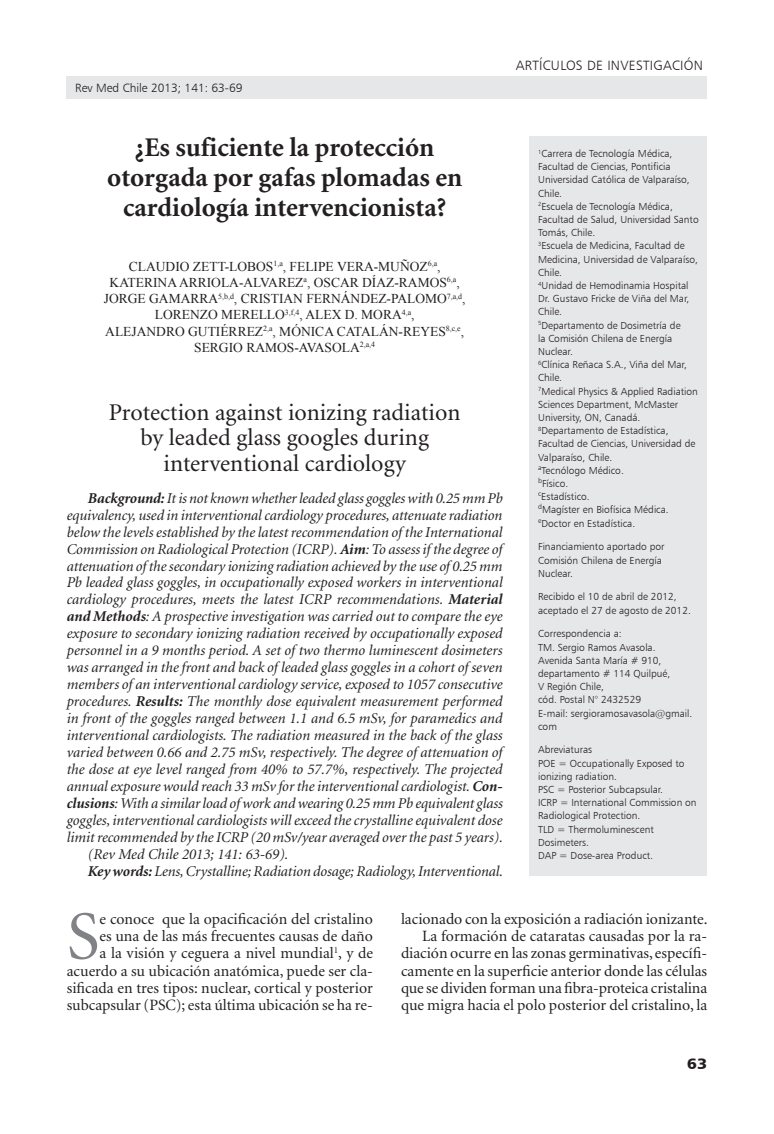
<style>
.page{position:relative;width:774px;height:1134px;background:#fff}
.page>*{position:absolute;margin:0;border:0;box-sizing:border-box;transform-origin:0 0}
._1texto{font:68.85px "Minion";color:#808285}
._2titulo{font:700 27px/30px "Minion";color:#231f20;text-align:center}
._1resumen{font:24px/25.5px "Minion";color:#231f20;text-align:center}
._1texto-2{font:15.75px/17.2px "Minion";color:#231f20;text-align:right}
._1resumen-2{font:italic 15px/17px "Minion";letter-spacing:-.005em;color:#231f20;text-align:justify}
.t1{font:15px "Humanist 777 BT Black B";color:#231f20;scale:1.1 1}
._1autor{font:13.5px/16.2px "Times New Roman";color:#231f20;text-align:center}
.t2{font:13.5px "Humanist 777 BT Light B";letter-spacing:.02em;color:#231f20}
.t3{font:12px "Humanist 777 BT Light B";color:#231f20}
._1datos{font:10.2px/13.2px "Humanist 777 BT Light B";color:#231f20}
.s1{font-weight:700}
</style>
<div class="page">
<div style="left:67px;top:77px;width:640px;height:22px;background:#e6e7e9"></div>
<div style="left:530px;top:136px;width:177px;height:740px;background:#e6e7e9"></div>
<p class="t3" style="left:75px;top:81px;width:169px">Rev Med Chile 2013; 141: 63-69</p>
<p class="t2" style="left:516px;top:57px;width:189px">artículos de investigación</p>
<p class="_2titulo" style="left:107px;top:133px;width:356px">¿Es suficiente la protección otorgada por gafas plomadas en cardiología intervencionista?</p>
<p class="_1autor" style="left:104px;top:258px;width:363px">CLAUDIO ZETT-LOBOS<sup>1,a</sup>, FELIPE VERA-MUÑOZ<sup>6,a</sup>, KATERINA ARRIOLA-ALVAREZ<sup>a</sup>, OSCAR DÍAZ-RAMOS<sup>6,a</sup>, JORGE GAMARRA<sup>5,b,d</sup>, CRISTIAN FERNÁNDEZ-PALOMO<sup>7,a,d</sup>, LORENZO MERELLO<sup>3,f,4</sup>, ALEX D. MORA<sup>4,a</sup>,<br>ALEJANDRO GUTIÉRREZ<sup>2,a</sup>, MÓNICA CATALÁN-REYES<sup>8,c,e</sup>, SERGIO RAMOS-AVASOLA<sup>2,a,4</sup></p>
<p class="_1resumen" style="left:109px;top:400px;width:353px">Protection against ionizing radiation by leaded glass googles during interventional cardiology</p>
<p class="_1resumen-2" style="left:67px;top:490px;width:438px;text-indent:21px"><span class="s1">Background:</span> It is not known whether leaded glass goggles with 0.25 mm Pb equivalency, used in interventional cardiology procedures, attenuate radiation below the levels established by the latest recommendation of the International Commission on Radiological Protection (ICRP). <span class="s1">Aim</span>: To assess if the degree of attenuation of the secondary ionizing radiation achieved by the use of 0.25 mm Pb leaded glass goggles, in occupationally exposed workers in interventional cardiology procedures, meets the latest ICRP recommendations. <span class="s1">Material and Methods</span>: A prospective investigation was carried out to compare the eye exposure to secondary ionizing radiation received by occupationally exposed personnel in a 9 months period. A set of two thermo luminescent dosimeters was arranged in the front and back of leaded glass goggles in a cohort of seven members of an interventional cardiology service, exposed to 1057 consecutive procedures. <span class="s1">Results:</span> The monthly dose equivalent measurement performed in front of the goggles ranged between 1.1 and 6.5 mSv, for paramedics and interventional cardiologists. The radiation measured in the back of the glass varied between 0.66 and 2.75 mSv, respectively. The degree of attenuation of the dose at eye level ranged from 40% to 57.7%, respectively. The projected annual exposure would reach 33 mSv for the interventional cardiologist. <span class="s1">Con&shy;clusions</span>:With a similar load of work and wearing 0.25 mm Pb equivalent glass goggles, interventional cardiologists will exceed the crystalline equivalent dose limit recommended by the ICRP (20 mSv/year averaged over the past 5 years).</p>
<p class="_1resumen-2" style="left:88px;top:846px;width:202px">(Rev Med Chile 2013; 141: 63-69).</p>
<p class="_1resumen-2" style="left:88px;top:863px;width:416px"><span class="s1">Key words:</span> Lens, Crystalline; Radiation dosage; Radiology, Interventional.</p>
<p class="_1datos" style="left:538px;top:147px;width:153px"><sup>1</sup>Carrera de Tecnología Médica,<br>Facultad de Ciencias, Pontificia<br>U niversidad Católica de Valparaíso,<br>Chile.</p>
<p class="_1datos" style="left:538px;top:200px;width:162px"><sup>2</sup>Escuela de Tecnología Médica,<br>Facultad de Salud, U niversidad Santo<br>Tomás, Chile.</p>
<p class="_1datos" style="left:538px;top:239px;width:161px"><sup>3</sup>Escuela de Medicina, Facultad de<br>Medicina, U niversidad de Valparaíso,<br>Chile.</p>
<p class="_1datos" style="left:538px;top:279px;width:153px;text-align:justify"><sup>4</sup>U nidad de Hemodinamia Hospital Dr. Gustavo Fricke de Viña del Mar, Chile.</p>
<p class="_1datos" style="left:538px;top:318px;width:144px"><sup>5</sup>Departamento de Dosimetría de la Comisión Chilena de E nergía<br>N uclear.</p>
<p class="_1datos" style="left:538px;top:358px;width:150px"><sup>6</sup>Clínica Reñaca S.A., Viña del Mar,<br>Chile.</p>
<p class="_1datos" style="left:538px;top:384px;width:161px"><sup>7</sup>Medical Physics &amp; Applied Radiation<br>Sciences Department, McMaster<br>U niversity, ON , Canadá.</p>
<p class="_1datos" style="left:538px;top:424px;width:159px"><sup>8</sup>Departamento de Estadística,<br>Facultad de Ciencias, U niversidad de<br>Valparaíso, Chile.</p>
<p class="_1datos" style="left:538px;top:464px;width:87px"><sup>a</sup>Tecnólogo Médico.</p>
<p class="_1datos" style="left:538px;top:477px;width:32px"><sup>b</sup>Físico.</p>
<p class="_1datos" style="left:538px;top:490px;width:53px"><sup>c</sup>Estadístico.</p>
<p class="_1datos" style="left:538px;top:503px;width:132px"><sup>d</sup>Magíster en Biofísica Médica.</p>
<p class="_1datos" style="left:538px;top:516px;width:99px"><sup>e</sup>Doctor en Estadística.</p>
<p class="_1datos" style="left:538px;top:540px;width:128px">Financiamiento aportado por<br>Comisión Chilena de E nergía<br>N uclear.</p>
<p class="_1datos" style="left:538px;top:590px;width:154px">Recibido el 10 de abril de 2012, aceptado el 27 de agosto de 2012.</p>
<p class="_1datos" style="left:538px;top:627px;width:85px">Correspondencia a:</p>
<p class="_1datos" style="left:538px;top:640px;width:119px">TM. Sergio Ramos Avasola.</p>
<p class="_1datos" style="left:538px;top:653px;width:134px">Avenida Santa María # 910, departamento # 114 Quilpué,</p>
<p class="_1datos" style="left:538px;top:680px;width:67px">V Región Chile,</p>
<p class="_1datos" style="left:538px;top:693px;width:104px">cód. Postal N° 2432529</p>
<p class="_1datos" style="left:538px;top:706px;width:156px">E-mail: sergioramosavasola@gmail. com</p>
<p class="_1datos" style="left:538px;top:743px;width:56px">Abreviaturas</p>
<p class="_1datos" style="left:538px;top:756px;width:148px">POE = Occupationally Exposed to ionizing radiation.</p>
<p class="_1datos" style="left:538px;top:783px;width:127px">PSC = Posterior Subcapsular.</p>
<p class="_1datos" style="left:538px;top:796px;width:160px">ICRP = I nternational Commission on<br>Radiological Protection.</p>
<p class="_1datos" style="left:538px;top:822px;width:7px">TLD</p>
<p class="_1datos" style="left:538px;top:822px;width:117px;text-indent:19px">= Thermoluminescent<br>Dosimeters.</p>
<p class="_1datos" style="left:538px;top:849px;width:117px">DAP = Dose-area Product.</p>
<p class="_1texto" style="left:67px;top:903px;width:34px">S</p>
<p class="_1texto-2" style="left:67px;top:911px;width:308px">e conoce que la opacificación del cristalino<br>es una de las más frecuentes causas de daño<br>a la visión y ceguera a nivel mundial<sup>1</sup>, y de acuerdo a su ubicación anatómica, puede ser cla&shy;sificada en tres tipos: nuclear, cortical y posterior subcapsular (PSC); esta última ubicación se ha re-</p>
<p class="_1texto-2" style="left:401px;top:911px;width:308px">lacionado con la exposición a radiación ionizante.</p>
<p class="_1texto-2" style="left:401px;top:928px;width:308px;text-align:justify;text-indent:21px">La formación de cataratas causadas por la ra&shy;diación ocurre en las zonas germinativas, específi&shy;camente en la superficie anterior donde las células que se dividen forman una fibra-proteica cristalina que migra hacia el polo posterior del cristalino, la</p>
<p class="t1" style="left:687px;top:1054px;width:20px">63</p>
</div>
